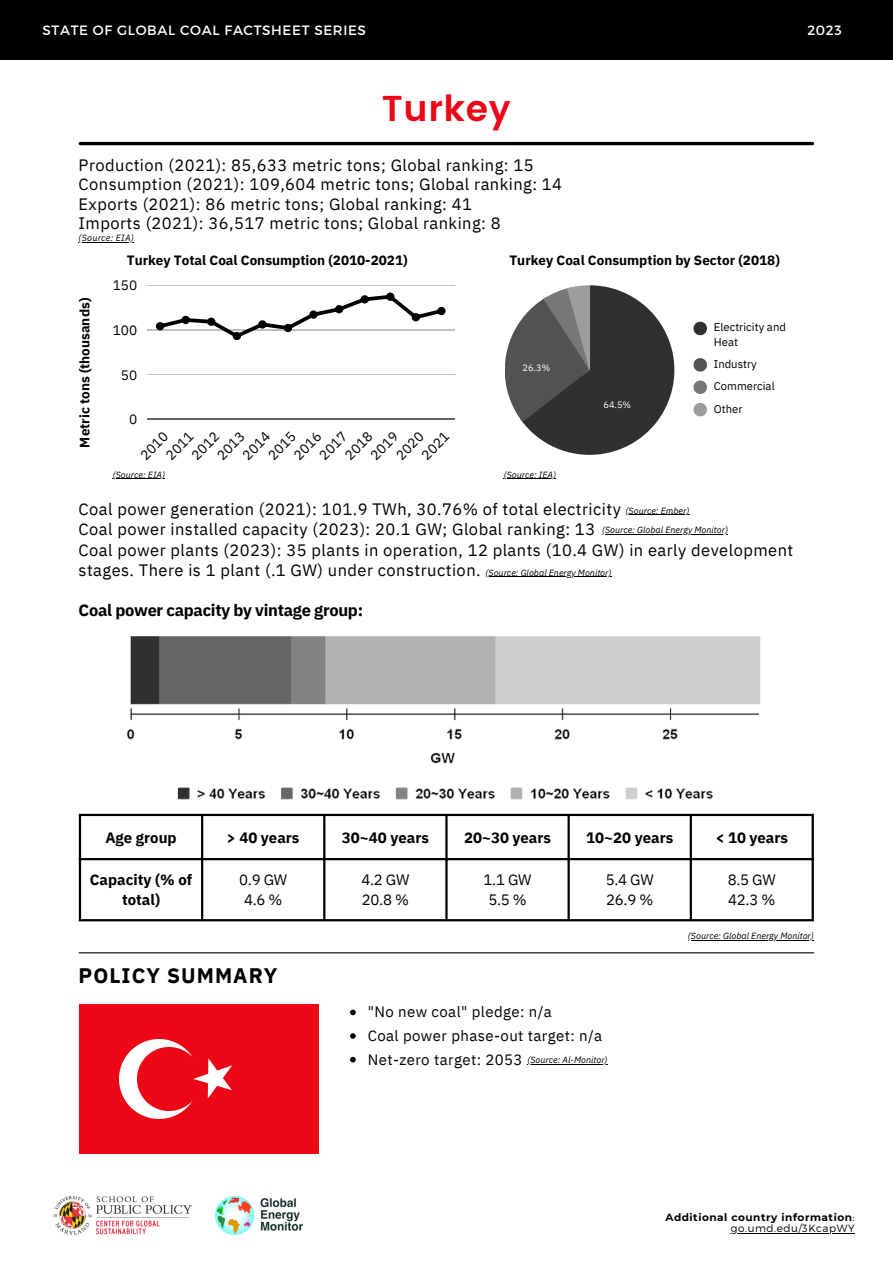
<style>
.page{position:relative;width:893px;height:1264px;background:#fff}
.page>*{position:absolute;margin:0;border:0;box-sizing:border-box;transform-origin:0 0}
.t1{font:600 36px "Poppins";letter-spacing:.02em;color:#eb0716}
.t2{font:700 21px "IBM Plex Sans";letter-spacing:.05em;color:#000}
.t3{font:16.5px/19.5px "IBM Plex Sans";letter-spacing:.025em;color:#000}
.t4{font:700 16.5px "IBM Plex Sans";letter-spacing:-.02em;color:#000}
.t5{font:15px/20.2px "IBM Plex Sans";letter-spacing:.025em;color:#000}
.t6{font:700 15px/20.2px "IBM Plex Sans";color:#000;text-align:center}
.t7{font:13.65px "IBM Plex Sans";color:#000}
.t8{font:700 13.5px "IBM Plex Sans";color:#000}
.t9{font:13.5px "Montserrat";letter-spacing:.05em;color:#fff}
.t10{font:11.25px/15px "IBM Plex Sans";color:#000}
.t11{font:700 10.5px/11.4px "Montserrat";letter-spacing:.05em;color:#000;text-align:right}
.t12{font:9.3px "IBM Plex Sans";color:#fff}
.t13{font:italic 9px/19.5px "IBM Plex Sans";color:#000}
.t14{font:italic 9px "IBM Plex Sans";letter-spacing:.025em;color:#000}
.s1{font-style:italic;font-size:9px}
.s2{font-weight:300}
</style>
<div class="page">
<hr style="left:503px;top:478px;width:53px;height:1px;background:#000">
<hr style="left:113px;top:478px;width:52px;height:1px;background:#000">
<hr style="left:80px;top:142px;width:732px;height:3px;background:#000">
<hr style="left:79px;top:952px;width:734px;height:1px;background:#000">
<div style="left:0;top:0;width:892px;height:60px;background:#000"></div>
<img style="left:80px;top:1004px;width:238px;height:149px">
<svg style="left:350px;top:1009px;width:6px;height:6px"></svg>
<svg style="left:350px;top:1033px;width:6px;height:5px"></svg>
<svg style="left:350px;top:1056px;width:6px;height:6px"></svg>
<hr style="left:527px;top:1063px;width:80px;height:1px;background:#000">
<hr style="left:79px;top:242px;width:55px;height:1px;background:#000">
<hr style="left:625px;top:514px;width:64px;height:1px;background:#000">
<hr style="left:602px;top:534px;width:126px;height:1px;background:#000">
<hr style="left:485px;top:576px;width:126px;height:1px;background:#000">
<hr style="left:687px;top:939px;width:126px;height:1px;background:#000">
<img style="left:177px;top:787px;width:536px;height:13px">
<img style="left:430px;top:752px;width:25px;height:12px">
<img style="left:126px;top:707px;width:633px;height:33px">
<img style="left:130px;top:636px;width:631px;height:69px">
<svg style="left:693px;top:322px;width:14px;height:13px"></svg>
<svg style="left:693px;top:380px;width:14px;height:14px"></svg>
<svg style="left:693px;top:358px;width:14px;height:13px"></svg>
<svg style="left:693px;top:403px;width:14px;height:13px"></svg>
<hr style="left:147px;top:284px;width:307px;height:1px;background:#000">
<hr style="left:147px;top:329px;width:307px;height:1px;background:#000">
<hr style="left:147px;top:374px;width:307px;height:1px;background:#000">
<hr style="left:147px;top:419px;width:307px;height:1px;background:#000">
<svg style="left:156px;top:292px;width:289px;height:48px"></svg>
<svg style="left:505px;top:285px;width:169px;height:170px"></svg>
<hr style="left:79px;top:816px;width:2px;height:103px;background:#000">
<hr style="left:201px;top:816px;width:2px;height:103px;background:#000">
<hr style="left:323px;top:816px;width:2px;height:103px;background:#000">
<hr style="left:445px;top:816px;width:2px;height:103px;background:#000">
<hr style="left:567px;top:816px;width:2px;height:103px;background:#000">
<hr style="left:689px;top:816px;width:3px;height:103px;background:#000">
<hr style="left:811px;top:816px;width:2px;height:103px;background:#000">
<hr style="left:79px;top:813px;width:734px;height:3px;background:#000">
<hr style="left:79px;top:858px;width:734px;height:2px;background:#000">
<hr style="left:79px;top:919px;width:734px;height:2px;background:#000">
<img style="left:54px;top:1196px;width:137px;height:38px">
<hr style="left:730px;top:1232px;width:125px;height:1px;background:#000">
<img style="left:215px;top:1196px;width:87px;height:38px">
<p class="t9" style="left:42px;top:21px;width:325px">STATE OF GLOBAL COAL FACTSHEET SERIES</p>
<p class="t9" style="left:807px;top:21px;width:36px">2023</p>
<h1 class="t1" style="left:382px;top:87px;width:130px">Turkey</h1>
<p class="t3" style="left:79px;top:155px;width:485px">Production (2021): 85,633 metric tons; Global ranking: 15<br>Consumption (2021): 109,604 metric tons; Global ranking: 14<br>Exports (2021): 86 metric tons; Global ranking: 41<br>Imports (2021): 36,517 metric tons; Global ranking: 8</p>
<p class="t14" style="left:79px;top:232px;width:57px">(Source: EIA)</p>
<p class="t8" style="left:76px;top:447px;width:151px;rotate:-90deg">Metric tons (thousands)</p>
<p class="t8" style="left:127px;top:252px;width:282px">Turkey Total Coal Consumption (2010-2021)</p>
<p class="t7" style="left:113px;top:276px;width:26px">150</p>
<p class="t7" style="left:113px;top:321px;width:26px">100</p>
<p class="t7" style="left:121px;top:365px;width:18px">50</p>
<p class="t7" style="left:129px;top:410px;width:10px">0</p>
<p class="t7" style="left:238px;top:450px;width:34px;rotate:-45deg">2014</p>
<p class="t7" style="left:340px;top:450px;width:34px;rotate:-45deg">2018</p>
<p class="t7" style="left:136px;top:450px;width:34px;rotate:-45deg">2010</p>
<p class="t7" style="left:392px;top:450px;width:34px;rotate:-45deg">2020</p>
<p class="t7" style="left:162px;top:450px;width:34px;rotate:-45deg">2011</p>
<p class="t7" style="left:417px;top:450px;width:34px;rotate:-45deg">2021</p>
<p class="t7" style="left:187px;top:450px;width:34px;rotate:-45deg">2012</p>
<p class="t7" style="left:366px;top:450px;width:34px;rotate:-45deg">2019</p>
<p class="t7" style="left:289px;top:450px;width:34px;rotate:-45deg">2016</p>
<p class="t7" style="left:264px;top:450px;width:34px;rotate:-45deg">2015</p>
<p class="t7" style="left:315px;top:450px;width:34px;rotate:-45deg">2017</p>
<p class="t7" style="left:213px;top:450px;width:34px;rotate:-45deg">2013</p>
<p class="t13" style="left:113px;top:464px;width:54px">(Source: EIA)</p>
<p class="t8" style="left:509px;top:252px;width:272px">Turkey Coal Consumption by Sector (2018)</p>
<p class="t12" style="left:522px;top:361px;width:29px">26.3%</p>
<p class="t13" style="left:503px;top:464px;width:54px">(Source: IEA)</p>
<p class="t12" style="left:603px;top:399px;width:29px">64.5%</p>
<p class="t10" style="left:713px;top:319px;width:74px">Electricity and<br>Heat</p>
<p class="t10" style="left:713px;top:378px;width:62px">Commercial</p>
<p class="t10" style="left:713px;top:356px;width:45px">Industry</p>
<p class="t10" style="left:713px;top:401px;width:30px">Other</p>
<p class="t3" style="left:79px;top:499px;width:716px;line-height:20.2px">Coal power generation (2021): 101.9 TWh, 30.76% of total electricity<br>Coal power installed capacity (2023): 20.1 GW; Global ranking: 13<br>Coal power plants (2023): 35 plants in operation, 12 plants (10.4 GW) in early development stages. There is 1 plant (.1 GW) under construction.</p>
<p class="t13" style="left:602px;top:500px;width:127px;text-indent:24px">(Source: Ember)<br>(Source: Global Energy Monitor)</p>
<p class="t13" style="left:485px;top:562px;width:127px">(Source: Global Energy Monitor)</p>
<p class="t4" style="left:79px;top:599px;width:286px">Coal power capacity by vintage group:</p>
<p class="t6" style="left:105px;top:827px;width:73px">Age group</p>
<p class="t6" style="left:227px;top:827px;width:74px">&gt; 40 years</p>
<p class="t6" style="left:342px;top:827px;width:89px">30~40 years</p>
<p class="t6" style="left:464px;top:827px;width:89px">20~30 years</p>
<p class="t6" style="left:586px;top:827px;width:89px">10~20 years</p>
<p class="t6" style="left:715px;top:827px;width:74px">&lt; 10 years</p>
<p class="t6" style="left:90px;top:869px;width:104px">Capacity (% of total)</p>
<p class="t5" style="left:239px;top:869px;width:50px;text-align:center">0.9 GW<br>4.6 %</p>
<p class="t5" style="left:361px;top:869px;width:50px">4.2 GW<br>20.8 %</p>
<p class="t5" style="left:483px;top:869px;width:50px;text-align:center">1.1 GW<br>5.5 %</p>
<p class="t5" style="left:605px;top:869px;width:50px">5.4 GW<br>26.9 %</p>
<p class="t5" style="left:727px;top:869px;width:50px">8.5 GW<br>42.3 %</p>
<p class="t2" style="left:79px;top:961px;width:200px">POLICY SUMMARY</p>
<p class="t5" style="left:368px;top:1000px;width:241px;line-height:23.5px">"No new coal" pledge: n/a<br>Coal power phase-out target: n/a<br>Net-zero target: 2053 <span class="s1">(Source: Al-Monitor)</span></p>
<p class="t13" style="left:687px;top:925px;width:127px">(Source: Global Energy Monitor)</p>
<p class="t11" style="left:665px;top:1211px;width:190px">Additional country information<span class="s2">: go.umd.edu/3KcapWY</span></p>
</div>
